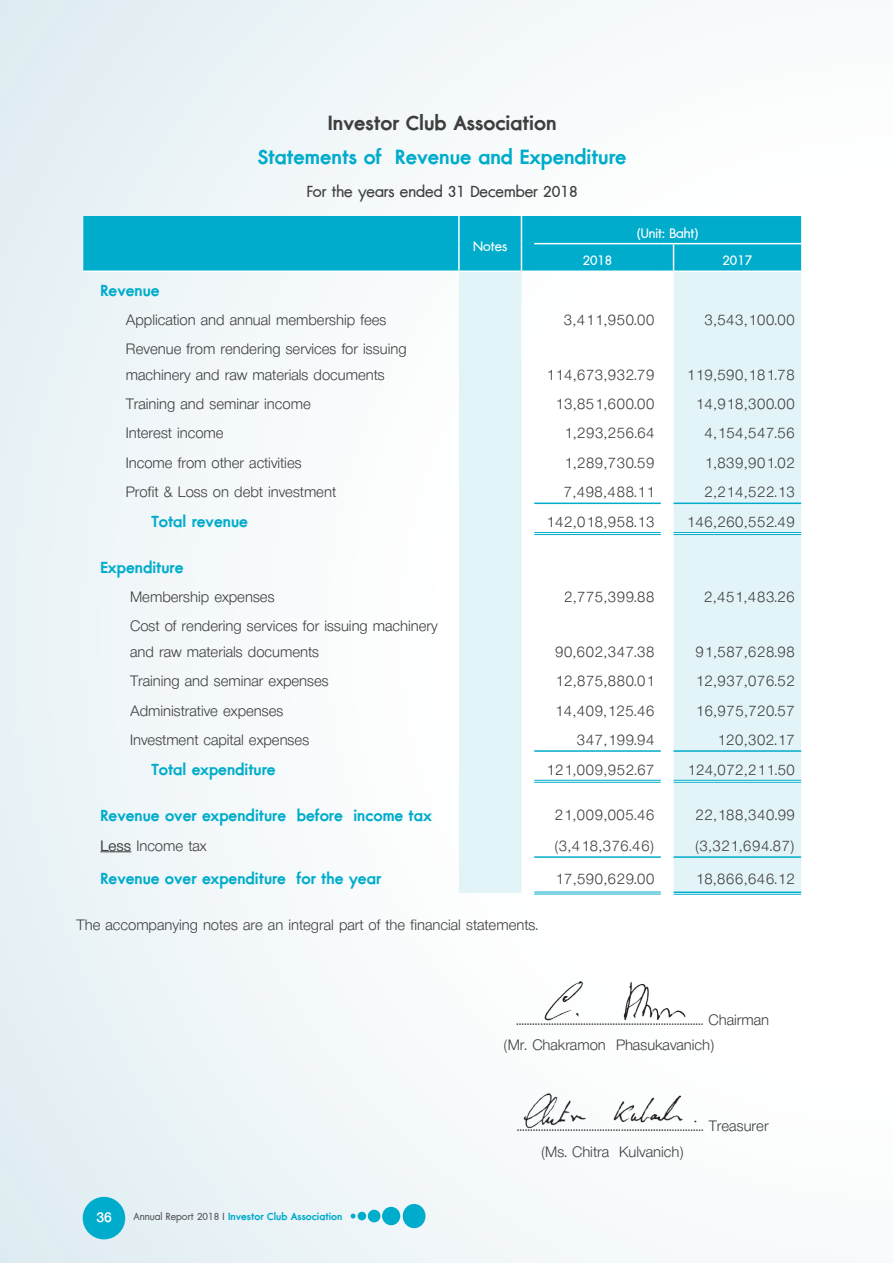
<style>
.page{position:relative;width:893px;height:1263px;background:#fff}
.page>*{position:absolute;margin:0;border:0;box-sizing:border-box;transform-origin:0 0}
.t1{font:700 27px "DB Adman X";color:#00accb}
.t2{font:700 27px "DB Adman X";color:#3e3e3f}
.t3{font:21px/25.2px "TF Chiangsaen";color:#3e3e3f}
.t4{font:700 21px "DB Adman X";color:#00accb}
.t5{font:21px "DB Adman X";color:#3e3e3f}
.t6{font:18px "DB Adman X";color:#fff}
.t7{font:700 13.5px "DB Adman X";color:#00accb}
.s1{font-weight:700}
.s2{font-family:"TF Srivichai";font-size:21px;color:#fff}
.s3{font-weight:400;color:#57585a}
</style>
<div class="page">
<div style="left:0;top:0;width:893px;height:1263px;background:linear-gradient(to right,#eaf2f6,#fff)"></div>
<div style="left:83px;top:1197px;width:42px;height:42px;background:#00accb;border-radius:50%"></div>
<svg style="left:351px;top:1213px;width:5px;height:5px"></svg>
<div style="left:358px;top:1212px;width:8px;height:8px;background:#00accb;border-radius:50%"></div>
<div style="left:368px;top:1210px;width:12px;height:12px;background:#00accb;border-radius:50%"></div>
<div style="left:382px;top:1207px;width:18px;height:18px;background:#00accb;border-radius:50%"></div>
<div style="left:403px;top:1204px;width:22px;height:24px;background:#00accb;border-radius:50%"></div>
<svg style="left:459px;top:272px;width:342px;height:621px;fill:#e3f4f8"></svg>
<hr style="left:534px;top:532px;width:127px;height:3px;background:#fff">
<hr style="left:674px;top:532px;width:127px;height:3px;background:#fff">
<hr style="left:534px;top:780px;width:127px;height:3px;background:#fff">
<hr style="left:674px;top:780px;width:127px;height:3px;background:#fff">
<hr style="left:534px;top:891px;width:127px;height:3px;background:#fff">
<hr style="left:674px;top:891px;width:127px;height:3px;background:#fff">
<hr style="left:534px;top:503px;width:127px;height:1px;background:#00accb">
<hr style="left:674px;top:503px;width:127px;height:1px;background:#00accb">
<hr style="left:534px;top:750px;width:127px;height:2px;background:#00accb">
<hr style="left:674px;top:750px;width:127px;height:2px;background:#00accb">
<hr style="left:534px;top:532px;width:127px;height:1px;background:#00accb">
<hr style="left:534px;top:534px;width:127px;height:1px;background:#00accb">
<hr style="left:674px;top:532px;width:127px;height:1px;background:#00accb">
<hr style="left:674px;top:534px;width:127px;height:1px;background:#00accb">
<hr style="left:534px;top:780px;width:127px;height:1px;background:#00accb">
<hr style="left:534px;top:782px;width:127px;height:1px;background:#00accb">
<div style="left:83px;top:216px;width:718px;height:56px;background:#00accb"></div>
<hr style="left:674px;top:780px;width:127px;height:1px;background:#00accb">
<hr style="left:674px;top:782px;width:127px;height:1px;background:#00accb">
<hr style="left:534px;top:891px;width:127px;height:1px;background:#00accb">
<hr style="left:534px;top:893px;width:127px;height:1px;background:#00accb">
<hr style="left:674px;top:891px;width:127px;height:2px;background:#00accb">
<hr style="left:674px;top:894px;width:127px;height:1px;background:#00accb">
<hr style="left:534px;top:856px;width:127px;height:2px;background:#00accb">
<hr style="left:674px;top:856px;width:127px;height:2px;background:#00accb">
<hr style="left:83px;top:270px;width:376px;height:2px;background:#fff">
<hr style="left:100px;top:851px;width:31px;height:1px;background:#3e3e3f">
<img style="left:519px;top:963px;width:190px;height:62px">
<img style="left:506px;top:1080px;width:203px;height:60px">
<p class="t2" style="left:328px;top:106px;width:230px">Investor Club Association</p>
<p class="t1" style="left:258px;top:140px;width:370px">Statements of Revenue and Expenditure</p>
<p class="t5" style="left:307px;top:180px;width:272px">For the years ended 31 December 2018</p>
<p class="t6" style="left:473px;top:237px;width:35px">Notes</p>
<p class="t6" style="left:637px;top:223px;width:63px">(Unit: Baht)</p>
<p class="t6" style="left:583px;top:250px;width:31px">2018</p>
<p class="t6" style="left:723px;top:250px;width:31px">2017</p>
<p class="t4" style="left:100px;top:277px;width:61px">Revenue</p>
<p class="t3" style="left:126px;top:307px;width:262px">Application and annual membership fees</p>
<p class="t3" style="left:564px;top:307px;width:93px">3,411,950.00</p>
<p class="t3" style="left:704px;top:307px;width:93px">3,543,100.00</p>
<p class="t3" style="left:126px;top:337px;width:282px">Revenue from rendering services for issuing machinery and raw materials documents</p>
<p class="t3" style="left:546px;top:362px;width:110px">114,673,932.79</p>
<p class="t3" style="left:686px;top:362px;width:110px">119,590,181.78</p>
<p class="t3" style="left:126px;top:391px;width:186px">Training and seminar income</p>
<p class="t3" style="left:555px;top:391px;width:101px">13,851,600.00</p>
<p class="t3" style="left:695px;top:391px;width:101px">14,918,300.00</p>
<p class="t3" style="left:126px;top:421px;width:99px">Interest income</p>
<p class="t3" style="left:564px;top:421px;width:92px">1,293,256.64</p>
<p class="t3" style="left:704px;top:421px;width:92px">4,154,547.56</p>
<p class="t3" style="left:126px;top:450px;width:177px">Income from other activities</p>
<p class="t3" style="left:564px;top:450px;width:92px">1,289,730.59</p>
<p class="t3" style="left:704px;top:450px;width:93px">1,839,901.02</p>
<p class="t3" style="left:126px;top:479px;width:212px">Profit &amp; Loss on debt investment</p>
<p class="t3" style="left:563px;top:479px;width:93px">7,498,488.11</p>
<p class="t3" style="left:704px;top:479px;width:93px">2,214,522.13</p>
<p class="t4" style="left:151px;top:509px;width:98px">Total revenue</p>
<p class="t3" style="left:546px;top:510px;width:111px">142,018,958.13</p>
<p class="t3" style="left:686px;top:510px;width:111px">146,260,552.49</p>
<p class="t4" style="left:100px;top:554px;width:85px">Expenditure</p>
<p class="t3" style="left:130px;top:584px;width:146px">Membership expenses</p>
<p class="t3" style="left:564px;top:584px;width:93px">2,775,399.88</p>
<p class="t3" style="left:704px;top:584px;width:93px">2,451,483.26</p>
<p class="t3" style="left:130px;top:614px;width:309px">Cost of rendering services for issuing machinery and raw materials documents</p>
<p class="t3" style="left:555px;top:639px;width:102px">90,602,347.38</p>
<p class="t3" style="left:695px;top:639px;width:101px">91,587,628.98</p>
<p class="t3" style="left:130px;top:668px;width:200px">Training and seminar expenses</p>
<p class="t3" style="left:555px;top:668px;width:101px">12,875,880.01</p>
<p class="t3" style="left:695px;top:668px;width:101px">12,937,076.52</p>
<p class="t3" style="left:130px;top:698px;width:155px">Administrative expenses</p>
<p class="t3" style="left:554px;top:698px;width:102px">14,409,125.46</p>
<p class="t3" style="left:695px;top:698px;width:101px">16,975,720.57</p>
<p class="t3" style="left:130px;top:727px;width:181px">Investment capital expenses</p>
<p class="t3" style="left:577px;top:727px;width:80px">347,199.94</p>
<p class="t3" style="left:717px;top:727px;width:80px">120,302.17</p>
<p class="t4" style="left:151px;top:757px;width:126px">Total expenditure</p>
<p class="t3" style="left:546px;top:757px;width:110px">121,009,952.67</p>
<p class="t3" style="left:687px;top:757px;width:110px">124,072,211.50</p>
<p class="t4" style="left:100px;top:803px;width:333px">Revenue over expenditure before income tax</p>
<p class="t3" style="left:555px;top:803px;width:102px">21,009,005.46</p>
<p class="t3" style="left:695px;top:803px;width:101px">22,188,340.99</p>
<p class="t3" style="left:100px;top:833px;width:108px"><span class="s1">Less</span> Income tax</p>
<p class="t3" style="left:554px;top:833px;width:102px">(3,418,376.46)</p>
<p class="t3" style="left:694px;top:833px;width:102px">(3,321,694.87)</p>
<p class="t4" style="left:100px;top:866px;width:283px">Revenue over expenditure for the year</p>
<p class="t3" style="left:555px;top:866px;width:102px">17,590,629.00</p>
<p class="t3" style="left:695px;top:866px;width:102px">18,866,646.12</p>
<p class="t3" style="left:77px;top:912px;width:463px">The accompanying notes are an integral part of the financial statements.</p>
<p class="t3" style="left:503px;top:1007px;width:268px;text-indent:13px">…………………………………………………............. Chairman (Mr. Chakramon Phasukavanich)</p>
<p class="t7" style="left:96px;top:1208px;width:248px"><span class="s2">36</span> <span class="s3">Annual Report 2018 I</span> Investor Club Association</p>
<p class="t3" style="left:540px;top:1114px;width:230px;text-indent:-24px">…………………………………………………............. Treasurer (Ms. Chitra Kulvanich)</p>
</div>
